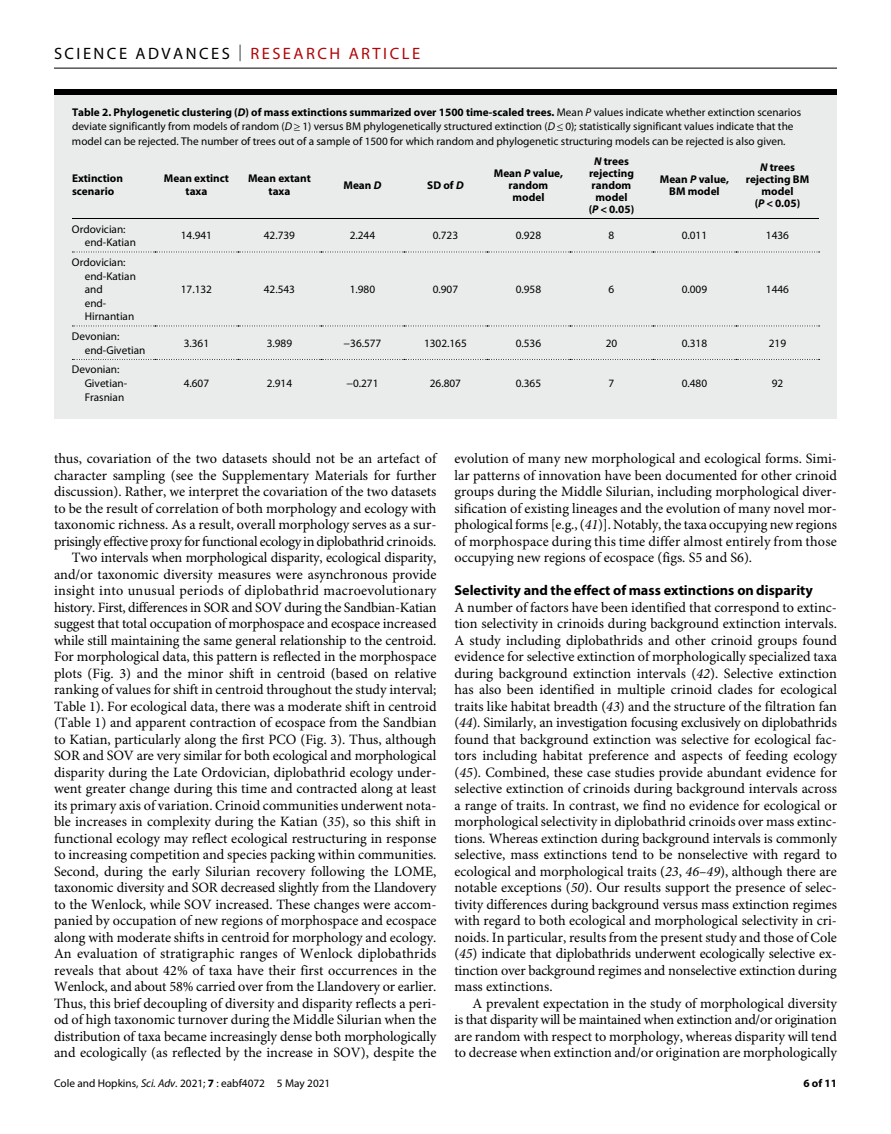
<style>
.page{position:relative;width:891px;height:1134px;background:#fff}
.page>*{position:absolute;margin:0;border:0;box-sizing:border-box;transform-origin:0 0}
.t1{font:16.5px "Myriad Pro";letter-spacing:.15em;color:#000}
.t2{font:14.25px/16.5px "Minion Pro";color:#000;text-align:justify}
.t3{font:700 14.25px "Myriad Pro";color:#000}
.t4{font:11.25px/13.5px "Myriad Pro";color:#000}
.t5{font:700 11.25px/12px "Myriad Pro";color:#000;text-align:center}
.s1{font-weight:300}
.s2{color:#b10508}
.s3{font-weight:700}
.s4{font-weight:700;font-style:italic}
.s5{font-style:italic}
</style>
<div class="page">
<hr style="left:54px;top:68px;width:783px;height:1px;background:#000">
<div style="left:54px;top:90px;width:783px;height:328px;background:#eaebeb"></div>
<div style="left:54px;top:89px;width:783px;height:6px;background:#000"></div>
<hr style="left:72px;top:218px;width:83px;height:1px;background:#000">
<hr style="left:155px;top:218px;width:83px;height:1px;background:#000">
<hr style="left:238px;top:218px;width:83px;height:1px;background:#000">
<hr style="left:321px;top:218px;width:83px;height:1px;background:#000">
<hr style="left:404px;top:218px;width:83px;height:1px;background:#000">
<hr style="left:487px;top:218px;width:83px;height:1px;background:#000">
<hr style="left:570px;top:218px;width:83px;height:1px;background:#000">
<hr style="left:653px;top:218px;width:83px;height:1px;background:#000">
<hr style="left:736px;top:218px;width:83px;height:1px;background:#000">
<svg style="left:72px;top:252px;width:748px;height:1px"></svg>
<svg style="left:72px;top:326px;width:748px;height:1px"></svg>
<svg style="left:72px;top:359px;width:748px;height:1px"></svg>
<p class="t1" style="left:54px;top:40px;width:368px">SCIENCE ADVANCES <span class="s1">|</span> <span class="s2">RESEARCH ARTICLE</span></p>
<p class="t4" style="left:72px;top:105px;width:731px;line-height:14.2px"><span class="s3">Table 2. Phylogenetic clustering (</span><span class="s4">D</span><span class="s3">) of mass extinctions summarized over 1500 time-scaled trees.</span> Mean <span class="s5">P</span> values indicate whether extinction scenarios deviate significantly from models of random (<span class="s5">D</span> ≥ 1) versus BM phylogenetically structured extinction (<span class="s5">D</span> ≤ 0); statistically significant values indicate that the model can be rejected. The number of trees out of a sample of 1500 for which random and phylogenetic structuring models can be rejected is also given.</p>
<p class="t5" style="left:72px;top:172px;width:53px;text-align:left">Extinction scenario</p>
<p class="t5" style="left:164px;top:172px;width:67px">Mean extinct taxa</p>
<p class="t5" style="left:248px;top:172px;width:64px">Mean extant taxa</p>
<p class="t5" style="left:344px;top:178px;width:39px">Mean <span class="s5">D</span></p>
<p class="t5" style="left:427px;top:178px;width:38px">SD of <span class="s5">D</span></p>
<p class="t5" style="left:494px;top:166px;width:71px">Mean <span class="s5">P</span> value, random model</p>
<p class="t5" style="left:589px;top:154px;width:47px"><span class="s5">N</span> trees rejecting random model<br>(<span class="s5">P</span> &lt; 0.05)</p>
<p class="t5" style="left:660px;top:172px;width:71px">Mean <span class="s5">P</span> value,<br>BM model</p>
<p class="t5" style="left:746px;top:160px;width:65px"><span class="s5">N</span> trees rejecting BM model<br>(<span class="s5">P</span> &lt; 0.05)</p>
<p class="t4" style="left:85px;top:222px;width:53px;text-indent:-13px">Ordovician: end-Katian</p>
<p class="t4" style="left:181px;top:229px;width:33px">14.941</p>
<p class="t4" style="left:264px;top:229px;width:33px">42.739</p>
<p class="t4" style="left:350px;top:229px;width:27px">2.244</p>
<p class="t4" style="left:433px;top:229px;width:27px">0.723</p>
<p class="t4" style="left:516px;top:229px;width:27px">0.928</p>
<p class="t4" style="left:609px;top:229px;width:7px">8</p>
<p class="t4" style="left:682px;top:229px;width:27px">0.011</p>
<p class="t4" style="left:766px;top:229px;width:25px">1436</p>
<p class="t4" style="left:85px;top:256px;width:53px;text-indent:-13px">Ordovician: end-Katian and<br>end-<br>Hirnantian</p>
<p class="t4" style="left:181px;top:283px;width:33px">17.132</p>
<p class="t4" style="left:264px;top:283px;width:33px">42.543</p>
<p class="t4" style="left:350px;top:283px;width:27px">1.980</p>
<p class="t4" style="left:433px;top:283px;width:27px">0.907</p>
<p class="t4" style="left:516px;top:283px;width:27px">0.958</p>
<p class="t4" style="left:609px;top:283px;width:7px">6</p>
<p class="t4" style="left:682px;top:283px;width:27px">0.009</p>
<p class="t4" style="left:766px;top:283px;width:25px">1446</p>
<p class="t4" style="left:85px;top:330px;width:62px;text-indent:-13px">Devonian: end-Givetian</p>
<p class="t4" style="left:184px;top:336px;width:27px">3.361</p>
<p class="t4" style="left:267px;top:336px;width:27px">3.989</p>
<p class="t4" style="left:344px;top:336px;width:39px">−36.577</p>
<p class="t4" style="left:424px;top:336px;width:44px">1302.165</p>
<p class="t4" style="left:516px;top:336px;width:27px">0.536</p>
<p class="t4" style="left:606px;top:336px;width:13px">20</p>
<p class="t4" style="left:682px;top:336px;width:27px">0.318</p>
<p class="t4" style="left:769px;top:336px;width:19px">219</p>
<p class="t4" style="left:85px;top:363px;width:44px;text-indent:-13px">Devonian:<br>Givetian-<br>Frasnian</p>
<p class="t4" style="left:184px;top:377px;width:27px">4.607</p>
<p class="t4" style="left:267px;top:377px;width:27px">2.914</p>
<p class="t4" style="left:346px;top:377px;width:34px">−0.271</p>
<p class="t4" style="left:430px;top:377px;width:33px">26.807</p>
<p class="t4" style="left:516px;top:377px;width:27px">0.365</p>
<p class="t4" style="left:609px;top:377px;width:7px">7</p>
<p class="t4" style="left:682px;top:377px;width:27px">0.480</p>
<p class="t4" style="left:772px;top:377px;width:13px">92</p>
<p class="t2" style="left:54px;top:452px;width:384px;text-align:right">thus, covariation of the two datasets should not be an artefact of character sampling (see the Supplementary Materials for further discussion). Rather, we interpret the covariation of the two datasets to be the result of correlation of both morphology and ecology with taxonomic richness. As a result, overall morphology serves as a sur&shy;prisingly effective proxy for functional ecology in diplobathrid crinoids.<br>Two intervals when morphological disparity, ecological disparity, and/or taxonomic diversity measures were asynchronous provide insight into unusual periods of diplobathrid macroevolutionary history. First, differences in SOR and SOV during the Sandbian-Katian suggest that total occupation of morphospace and ecospace increased while still maintaining the same general relationship to the centroid.<br>For morphological data, this pattern is reflected in the morphospace plots (Fig. 3) and the minor shift in centroid (based on relative ranking of values for shift in centroid throughout the study interval; Table 1). For ecological data, there was a moderate shift in centroid (Table 1) and apparent contraction of ecospace from the Sandbian to Katian, particularly along the first PCO (Fig. 3). Thus, although SOR and SOV are very similar for both ecological and morphological disparity during the Late Ordovician, diplobathrid ecology under&shy;went greater change during this time and contracted along at least its primary axis of variation. Crinoid communities underwent nota&shy;ble increases in complexity during the Katian (<span class="s5">35</span>), so this shift in functional ecology may reflect ecological restructuring in response to increasing competition and species packing within communities.<br>Second, during the early Silurian recovery following the LOME, taxonomic diversity and SOR decreased slightly from the Llandovery to the Wenlock, while SOV increased. These changes were accom&shy;panied by occupation of new regions of morphospace and ecospace along with moderate shifts in centroid for morphology and ecology.<br>An evaluation of stratigraphic ranges of Wenlock diplobathrids reveals that about 42% of taxa have their first occurrences in the Wenlock, and about 58% carried over from the Llandovery or earlier.<br>Thus, this brief decoupling of diversity and disparity reflects a peri&shy;od of high taxonomic turnover during the Middle Silurian when the distribution of taxa became increasingly dense both morphologically and ecologically (as reflected by the increase in SOV), despite the</p>
<p class="t2" style="left:454px;top:452px;width:384px">evolution of many new morphological and ecological forms. Simi&shy;lar patterns of innovation have been documented for other crinoid groups during the Middle Silurian, including morphological diver&shy;sification of existing lineages and the evolution of many novel mor&shy;phological forms [e.g., (<span class="s5">41</span>)]. Notably, the taxa occupying new regions of morphospace during this time differ almost entirely from those occupying new regions of ecospace (figs. S5 and S6).</p>
<p class="t3" style="left:454px;top:579px;width:360px">Selectivity and the effect of mass extinctions on disparity</p>
<p class="t2" style="left:454px;top:600px;width:384px">A number of factors have been identified that correspond to extinc&shy;tion selectivity in crinoids during background extinction intervals.<br>A study including diplobathrids and other crinoid groups found evidence for selective extinction of morphologically specialized taxa during background extinction intervals (<span class="s5">42</span>). Selective extinction has also been identified in multiple crinoid clades for ecological traits like habitat breadth (<span class="s5">43</span>) and the structure of the filtration fan (<span class="s5">44</span>). Similarly, an investigation focusing exclusively on diplobathrids found that background extinction was selective for ecological fac&shy;tors including habitat preference and aspects of feeding ecology (<span class="s5">45</span>). Combined, these case studies provide abundant evidence for selective extinction of crinoids during background intervals across a range of traits. In contrast, we find no evidence for ecological or morphological selectivity in diplobathrid crinoids over mass extinc&shy;tions. Whereas extinction during background intervals is commonly selective, mass extinctions tend to be nonselective with regard to ecological and morphological traits (<span class="s5">23</span>, <span class="s5">46</span>–<span class="s5">49</span>), although there are notable exceptions (<span class="s5">50</span>). Our results support the presence of selec&shy;tivity differences during background versus mass extinction regimes with regard to both ecological and morphological selectivity in cri&shy;noids. In particular, results from the present study and those of Cole (<span class="s5">45</span>) indicate that diplobathrids underwent ecologically selective ex&shy;tinction over background regimes and nonselective extinction during mass extinctions.</p>
<p class="t2" style="left:454px;top:996px;width:384px;text-indent:18px">A prevalent expectation in the study of morphological diversity is that disparity will be maintained when extinction and/or origination are random with respect to morphology, whereas disparity will tend to decrease when extinction and/or origination are morphologically</p>
<p class="t4" style="left:54px;top:1077px;width:278px">Cole and Hopkins, <span class="s5">Sci. Adv.</span> 2021; <span class="s3">7</span> : eabf4072 5 May 2021</p>
<p class="t5" style="left:803px;top:1076px;width:35px">6 of 11</p>
</div>
